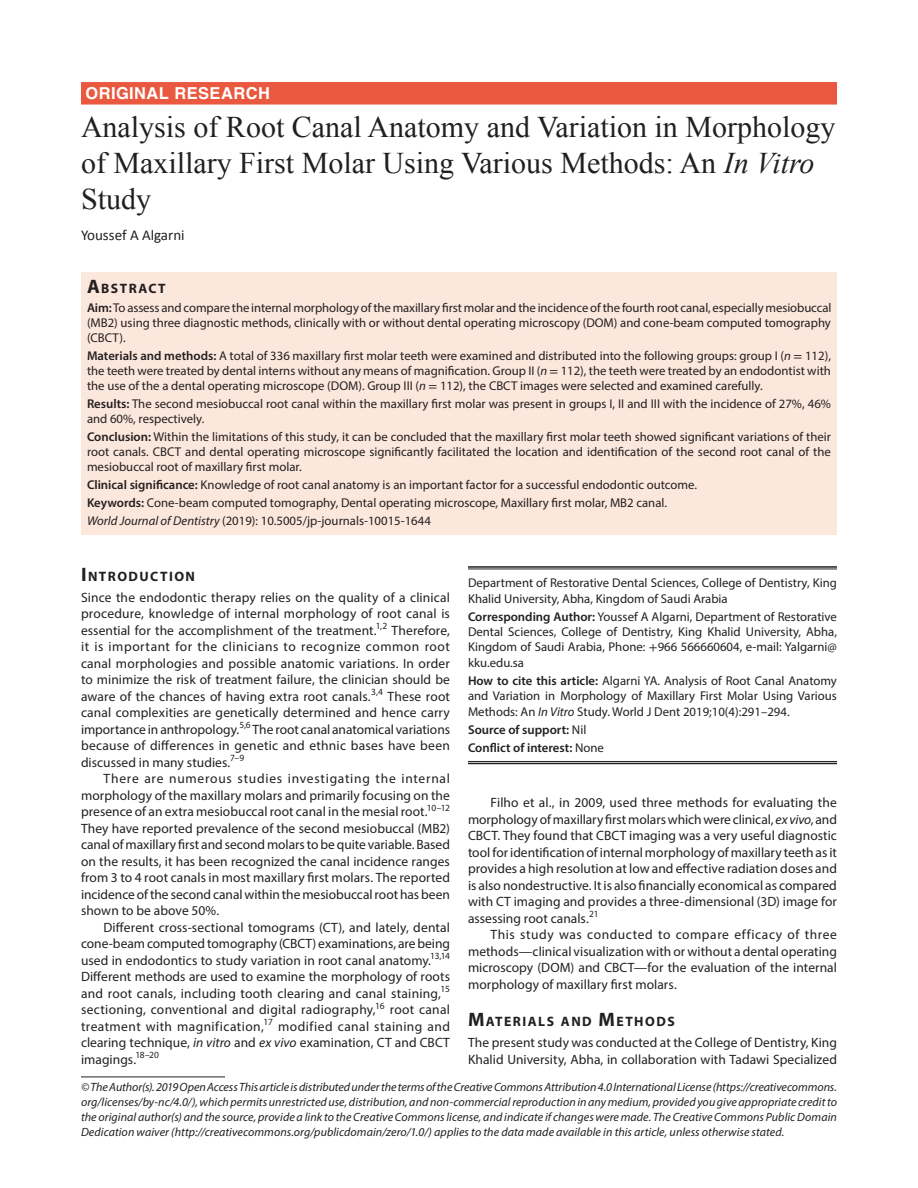
<style>
.page{position:relative;width:918px;height:1188px;background:#fff}
.page>*{position:absolute;margin:0;border:0;box-sizing:border-box;transform-origin:0 0}
.AT{font:30px/36px "Times New Roman";color:#231f20}
.WJOUD-ART{font:700 16.5px "Helvetica LT Std";letter-spacing:.025em;color:#fff}
.AU{font:15px "Calibri";color:#231f20}
.AB{font:700 13.65px "Myriad Pro";letter-spacing:.105em;color:#231f20}
.Para{font:13.5px/16.5px "Myriad Pro";color:#231f20;text-align:justify}
.Para-first{font:13.5px/16.5px "Myriad Pro";letter-spacing:.005em;color:#231f20;text-align:justify}
.KW{font:12.75px/15px "Myriad Pro";color:#231f20;text-align:justify}
.Cor-Para{font:12.75px/15.3px "Myriad Pro";color:#231f20;text-align:justify}
.AF-first{font:12.75px/15.3px "Myriad Pro";color:#231f20}
.JT_DOI{font:12.75px "Myriad Pro";color:#231f20}
.Aff-foot-last{font:600 12.75px "Myriad Pro";color:#231f20}
.Aff-foot{font:600 12.75px "Myriad Pro";color:#231f20}
.Footnote_Text{font:italic 12px/15px "Myriad Pro";letter-spacing:.005em;color:#231f20;text-align:justify}
.s1{font-style:italic}
.s2{font-size:19.5px}
.s3{font-weight:600}
.s4{font-family:"STIX"}
.s5{font-weight:400}
</style>
<div class="page">
<div style="left:81px;top:82px;width:756px;height:23px;background:#e9583f"></div>
<div style="left:81px;top:272px;width:756px;height:26px;background:#fce7dc"></div>
<div style="left:81px;top:297px;width:756px;height:54px;background:#fce7dc"></div>
<div style="left:81px;top:345px;width:756px;height:54px;background:#fce7dc"></div>
<div style="left:81px;top:393px;width:756px;height:39px;background:#fce7dc"></div>
<div style="left:81px;top:426px;width:756px;height:54px;background:#fce7dc"></div>
<div style="left:81px;top:474px;width:756px;height:24px;background:#fce7dc"></div>
<div style="left:81px;top:492px;width:756px;height:24px;background:#fce7dc"></div>
<div style="left:81px;top:510px;width:756px;height:24px;background:#fce7dc"></div>
<hr style="left:468px;top:566px;width:369px;height:2px;background:#231f20">
<hr style="left:468px;top:569px;width:369px;height:1px;background:#231f20">
<hr style="left:468px;top:761px;width:369px;height:1px;background:#231f20">
<hr style="left:468px;top:763px;width:369px;height:1px;background:#231f20">
<hr style="left:81px;top:1077px;width:144px;height:1px;background:#231f20">
<p class="WJOUD-ART" style="left:86px;top:83px;width:186px">ORIGINAL RESEARCH</p>
<p class="AT" style="left:81px;top:108px;width:756px">Analysis of Root Canal Anatomy and Variation in Morphology of Maxillary First Molar Using Various Methods: An <span class="s1">In Vitro<br></span>Study</p>
<p class="AU" style="left:81px;top:226px;width:105px">Youssef A Algarni</p>
<p class="AB" style="left:87px;top:279px;width:80px"><span class="s2">A</span>BSTRACT</p>
<p class="KW" style="left:87px;top:300px;width:746px"><span class="s3">Aim:</span> To assess and compare the internal morphology of the maxillary first molar and the incidence of the fourth root canal, especially mesiobuccal (MB2) using three diagnostic methods, clinically with or without dental operating microscopy (DOM) and cone-beam computed tomography (CBCT).</p>
<p class="KW" style="left:87px;top:348px;width:745px"><span class="s3">Materials and methods:</span> A total of 336 maxillary first molar teeth were examined and distributed into the following groups: group I (<span class="s1">n</span> <span class="s4">=</span> 112), the teeth were treated by dental interns without any means of magnification. Group II (<span class="s1">n</span> <span class="s4">=</span> 112), the teeth were treated by an endodontist with the use of the a dental operating microscope (DOM). Group III (<span class="s1">n</span> <span class="s4">=</span> 112), the CBCT images were selected and examined carefully.</p>
<p class="KW" style="left:87px;top:396px;width:745px"><span class="s3">Results:</span> The second mesiobuccal root canal within the maxillary first molar was present in groups I, II and III with the incidence of 27%, 46% and 60%, respectively.</p>
<p class="KW" style="left:87px;top:429px;width:745px"><span class="s3">Conclusion:</span> Within the limitations of this study, it can be concluded that the maxillary first molar teeth showed significant variations of their root canals. CBCT and dental operating microscope significantly facilitated the location and identification of the second root canal of the mesiobuccal root of maxillary first molar.</p>
<p class="KW" style="left:87px;top:477px;width:612px"><span class="s3">Clinical significance:</span> Knowledge of root canal anatomy is an important factor for a successful endodontic outcome.</p>
<p class="KW" style="left:87px;top:495px;width:582px"><span class="s3">Keywords:</span> Cone-beam computed tomography, Dental operating microscope, Maxillary first molar, MB2 canal.</p>
<p class="JT_DOI" style="left:87px;top:513px;width:345px"><span class="s1">World Journal of Dentistry</span> (2019): 10.5005/jp-journals-10015-1644</p>
<h1 class="AB" style="left:81px;top:567px;width:116px"><span class="s2">I</span>NTRODUCTION</h1>
<p class="Para-first" style="left:81px;top:589px;width:371px">Since the endodontic therapy relies on the quality of a clinical procedure, knowledge of internal morphology of root canal is essential for the accomplishment of the treatment.<sup>1,2</sup> Therefore, it is important for the clinicians to recognize common root canal morphologies and possible anatomic variations. In order to minimize the risk of treatment failure, the clinician should be aware of the chances of having extra root canals.<sup>3,4</sup> These root canal complexities are genetically determined and hence carry importance in anthropology.<sup>5,6</sup> The root canal anatomical variations because of differences in genetic and ethnic bases have been discussed in many studies.<sup>7–9</sup></p>
<p class="Para" style="left:81px;top:770px;width:371px;text-indent:22px">There are numerous studies investigating the internal morphology of the maxillary molars and primarily focusing on the presence of an extra mesiobuccal root canal in the mesial root.<sup>10–12<br></sup>They have reported prevalence of the second mesiobuccal (MB2) canal of maxillary first and second molars to be quite variable. Based on the results, it has been recognized the canal incidence ranges from 3 to 4 root canals in most maxillary first molars. The reported incidence of the second canal within the mesiobuccal root has been shown to be above 50%.</p>
<p class="Para" style="left:81px;top:919px;width:371px;text-indent:22px">Different cross-sectional tomograms (CT), and lately, dental cone-beam computed tomography (CBCT) examinations, are being used in endodontics to study variation in root canal anatomy.<sup>13,14<br></sup>Different methods are used to examine the morphology of roots and root canals, including tooth clearing and canal staining,<sup>15 </sup>sectioning, conventional and digital radiography,<sup>16</sup> root canal treatment with magnification,<sup>17</sup> modified canal staining and clearing technique, <span class="s1">in vitro</span> and <span class="s1">ex vivo</span> examination, CT and CBCT imagings.<sup>18–20</sup></p>
<p class="AF-first" style="left:468px;top:575px;width:370px">Department of Restorative Dental Sciences, College of Dentistry, King<br>Khalid University, Abha, Kingdom of Saudi Arabia</p>
<p class="Cor-Para" style="left:468px;top:609px;width:370px"><span class="s3">Corresponding Author:</span> Youssef A Algarni, Department of Restorative Dental Sciences, College of Dentistry, King Khalid University, Abha, Kingdom of Saudi Arabia, Phone: <span class="s4">+</span>966 566660604, e-mail: Yalgarni@ kku.edu.sa</p>
<p class="Cor-Para" style="left:468px;top:673px;width:370px"><span class="s3">How to cite this article:</span> Algarni YA. Analysis of Root Canal Anatomy and Variation in Morphology of Maxillary First Molar Using Various Methods: An <span class="s1">In Vitro</span> Study. World J Dent 2019;10(4):291–294.</p>
<p class="Aff-foot" style="left:468px;top:722px;width:120px">Source of support: <span class="s5">Nil</span></p>
<p class="Aff-foot-last" style="left:468px;top:740px;width:137px">Conflict of interest: <span class="s5">None</span></p>
<p class="Para" style="left:468px;top:794px;width:370px;text-indent:22px">Filho et al., in 2009, used three methods for evaluating the morphology of maxillary first molars which were clinical, <span class="s1">ex vivo</span>, and CBCT. They found that CBCT imaging was a very useful diagnostic tool for identification of internal morphology of maxillary teeth as it provides a high resolution at low and effective radiation doses and is also nondestructive. It is also financially economical as compared with CT imaging and provides a three-dimensional (3D) image for assessing root canals.<sup>21</sup></p>
<p class="Para" style="left:468px;top:926px;width:371px;text-indent:22px">This study was conducted to compare efficacy of three methods—clinical visualization with or without a dental operating microscopy (DOM) and CBCT—for the evaluation of the internal morphology of maxillary first molars.</p>
<h1 class="AB" style="left:468px;top:1013px;width:208px"><span class="s2">M</span>ATERIALS AND <span class="s2">M</span>ETHODS</h1>
<p class="Para-first" style="left:468px;top:1034px;width:371px">The present study was conducted at the College of Dentistry, King<br>Khalid University, Abha, in collaboration with Tadawi Specialized</p>
<p class="Footnote_Text" style="left:81px;top:1079px;width:758px">© The Author(s). 2019 Open Access This article is distributed under the terms of the Creative Commons Attribution 4.0 International License (https://creativecommons. org/licenses/by-nc/4.0/), which permits unrestricted use, distribution, and non-commercial reproduction in any medium, provided you give appropriate credit to the original author(s) and the source, provide a link to the Creative Commons license, and indicate if changes were made. The Creative Commons Public Domain Dedication waiver (http://creativecommons.org/publicdomain/zero/1.0/) applies to the data made available in this article, unless otherwise stated.</p>
</div>
